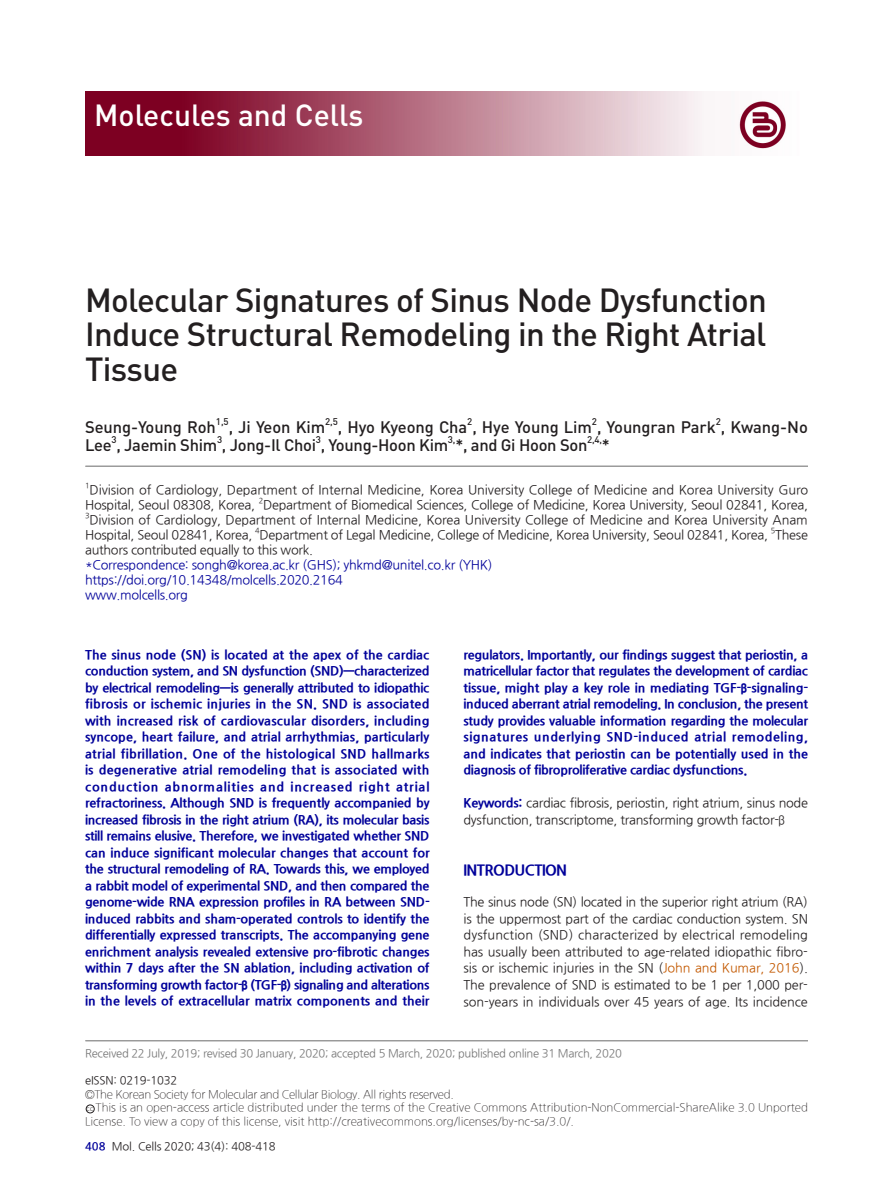
<style>
.page{position:relative;width:893px;height:1191px;background:#fff}
.page>*{position:absolute;margin:0;border:0;box-sizing:border-box;transform-origin:0 0}
.영문제목{font:500 33px/34.5px "DIN Pro";letter-spacing:-.02em;color:#231f20;text-align:justify}
.t1{font:500 30.15px "DIN Pro";color:#fff}
.영문이름{font:500 16.5px "DIN Pro";letter-spacing:-.015em;color:#231f20}
.서론{font:800 15px "Nanum Gothic";letter-spacing:-.04em;color:#00009a}
.영문초록{font:800 12.75px/16.5px "Nanum Gothic";letter-spacing:-.01em;color:#00009a;text-align:justify}
.본문{font:12.75px/16.5px "Nanum Gothic";letter-spacing:-.005em;color:#231f20;text-align:justify}
.영문소속{font:12.75px/15px "Nanum Gothic";letter-spacing:-.025em;color:#231f20}
.영문소속-2{font:12.75px/15px "Nanum Gothic";letter-spacing:-.005em;color:#231f20}
.키워드{font:12.75px/16.5px "Nanum Gothic";letter-spacing:-.025em;color:#231f20}
.교신저자_이름{font:12.75px "Nanum Gothic";letter-spacing:-.025em;color:#00009a}
.교신저자{font:12.75px "Nanum Gothic";letter-spacing:-.025em;color:#00009a}
.Open_Access{font:300 11.25px/13.5px "Nanum Gothic";color:#231f20}
.접수_수정_승인_날짜{font:11.25px "Nanum Gothic";letter-spacing:-.025em;color:#777}
.Copyright{font:300 11.25px "Nanum Gothic";letter-spacing:-.025em;color:#231f20}
.t2{font:11.25px "Nanum Gothic";letter-spacing:-.015em;color:#231f20}
.영문이름-2{font:500 9.6px "DIN Pro";color:#231f20}
.영문소속-3{font:7.5px "Nanum Gothic";color:#231f20}
.s1{font-weight:800;color:#00009a}
.s2{color:#c35900}
.s3{font-family:"DIN Pro";font-size:7.5px}
.s4{font-weight:700;color:#00009a}
</style>
<div class="page">
<img style="left:85px;top:91px;width:701px;height:65px">
<hr style="left:86px;top:465px;width:722px;height:2px;background:#7f7f7f">
<hr style="left:86px;top:1040px;width:722px;height:1px;background:#7f7f7f">
<div style="left:86px;top:1104px;width:9px;height:9px;border:1px solid #231f20;border-radius:50%"></div>
<p class="t1" style="left:94px;top:94px;width:271px">Molecules and Cells</p>
<p class="영문제목" style="left:85px;top:281px;width:683px">Molecular Signatures of Sinus Node Dysfunction Induce Structural Remodeling in the Right Atrial Tissue</p>
<p class="영문이름" style="left:85px;top:416px;width:132px">Seung-Young Roh</p>
<p class="영문이름-2" style="left:216px;top:415px;width:14px">1,5</p>
<p class="영문이름" style="left:229px;top:416px;width:98px">, Ji Yeon Kim</p>
<p class="영문이름-2" style="left:325px;top:415px;width:14px">2,5</p>
<p class="영문이름" style="left:338px;top:416px;width:471px">, Hyo Kyeong Cha , Hye Young Lim , Youngran Park , Kwang-No</p>
<p class="영문이름-2" style="left:467px;top:415px;width:7px">2</p>
<p class="영문이름-2" style="left:592px;top:415px;width:7px">2</p>
<p class="영문이름-2" style="left:716px;top:415px;width:7px">2</p>
<p class="영문이름" style="left:85px;top:434px;width:504px">Lee , Jaemin Shim , Jong-Il Choi , Young-Hoon Kim *, and Gi Hoon Son</p>
<p class="영문이름-2" style="left:111px;top:433px;width:7px">3</p>
<p class="영문이름-2" style="left:217px;top:433px;width:7px">3</p>
<p class="영문이름-2" style="left:316px;top:433px;width:7px">3</p>
<p class="영문이름-2" style="left:448px;top:433px;width:9px">3,</p>
<p class="영문이름-2" style="left:587px;top:433px;width:16px">2,4,</p>
<p class="영문이름" style="left:602px;top:434px;width:10px">*</p>
<p class="영문소속-3" style="left:85px;top:482px;width:6px">1</p>
<p class="영문소속-2" style="left:85px;top:483px;width:725px;text-indent:4px">Division of Cardiology, Department of Internal Medicine, Korea University College of Medicine and Korea University Guro<br>Hospital, Seoul 08308, Korea,</p>
<p class="영문소속-3" style="left:259px;top:497px;width:6px">2</p>
<p class="영문소속" style="left:263px;top:498px;width:546px">Department of Biomedical Sciences, College of Medicine, Korea University, Seoul 02841, Korea,</p>
<p class="영문소속-3" style="left:85px;top:512px;width:6px">3</p>
<p class="영문소속" style="left:85px;top:513px;width:724px;text-indent:4px">Division of Cardiology, Department of Internal Medicine, Korea University College of Medicine and Korea University Anam<br>Hospital, Seoul 02841, Korea,</p>
<p class="영문소속-3" style="left:255px;top:527px;width:6px">4</p>
<p class="영문소속" style="left:260px;top:528px;width:510px">Department of Legal Medicine, College of Medicine, Korea University, Seoul 02841, Korea,</p>
<p class="영문소속-3" style="left:771px;top:527px;width:6px">5</p>
<p class="영문소속" style="left:775px;top:528px;width:34px">These</p>
<p class="영문소속" style="left:85px;top:543px;width:229px">authors contributed equally to this work.</p>
<p class="교신저자_이름" style="left:85px;top:559px;width:409px">*Correspondence: songh@korea.ac.kr (GHS); yhkmd@unitel.co.kr (YHK)</p>
<p class="교신저자" style="left:85px;top:574px;width:259px">https://doi.org/10.14348/molcells.2020.2164</p>
<p class="교신저자" style="left:85px;top:589px;width:104px">www.molcells.org</p>
<p class="영문초록" style="left:85px;top:646px;width:346px">The sinus node (SN) is located at the apex of the cardiac conduction system, and SN dysfunction (SND)—characterized by electrical remodeling—is generally attributed to idiopathic fibrosis or ischemic injuries in the SN. SND is associated with increased risk of cardiovascular disorders, including syncope, heart failure, and atrial arrhythmias, particularly atrial fibrillation. One of the histological SND hallmarks is degenerative atrial remodeling that is associated with conduction abnormalities and increased right atrial refractoriness. Although SND is frequently accompanied by increased fibrosis in the right atrium (RA), its molecular basis still remains elusive. Therefore, we investigated whether SND can induce significant molecular changes that account for the structural remodeling of RA. Towards this, we employed a rabbit model of experimental SND, and then compared the genome-wide RNA expression profiles in RA between SND&shy;induced rabbits and sham-operated controls to identify the differentially expressed transcripts. The accompanying gene enrichment analysis revealed extensive pro-fibrotic changes within 7 days after the SN ablation, including activation of transforming growth factor-β (TGF-β) signaling and alterations in the levels of extracellular matrix components and their</p>
<p class="영문초록" style="left:463px;top:646px;width:346px">regulators. Importantly, our findings suggest that periostin, a matricellular factor that regulates the development of cardiac tissue, might play a key role in mediating TGF-β-signaling&shy;induced aberrant atrial remodeling. In conclusion, the present study provides valuable information regarding the molecular signatures underlying SND-induced atrial remodeling, and indicates that periostin can be potentially used in the diagnosis of fibroproliferative cardiac dysfunctions.</p>
<p class="키워드" style="left:463px;top:795px;width:346px"><span class="s1">Keywords:</span> cardiac fibrosis, periostin, right atrium, sinus node dysfunction, transcriptome, transforming growth factor-β</p>
<p class="서론" style="left:463px;top:862px;width:105px">INTRODUCTION</p>
<p class="본문" style="left:463px;top:894px;width:346px">The sinus node (SN) located in the superior right atrium (RA) is the uppermost part of the cardiac conduction system. SN dysfunction (SND) characterized by electrical remodeling has usually been attributed to age-related idiopathic fibro&shy;sis or ischemic injuries in the SN (<span class="s2">John and Kumar, 2016</span>).<br>The prevalence of SND is estimated to be 1 per 1,000 per&shy;son-years in individuals over 45 years of age. Its incidence</p>
<p class="접수_수정_승인_날짜" style="left:85px;top:1048px;width:538px">Received 22 July, 2019; revised 30 January, 2020; accepted 5 March, 2020; published online 31 March, 2020</p>
<p class="t2" style="left:85px;top:1075px;width:94px">eISSN: 0219-1032</p>
<p class="Copyright" style="left:85px;top:1089px;width:370px">©The Korean Society for Molecular and Cellular Biology. All rights reserved.</p>
<p class="Open_Access" style="left:85px;top:1101px;width:724px"><span class="s3">cc</span> This is an open-access article distributed under the terms of the Creative Commons Attribution-NonCommercial-ShareAlike 3.0 Unported<br>License. To view a copy of this license, visit http://creativecommons.org/licenses/by-nc-sa/3.0/.</p>
<p class="t2" style="left:85px;top:1140px;width:192px"><span class="s4">408</span> Mol. Cells 2020; 43(4): 408-418</p>
</div>
